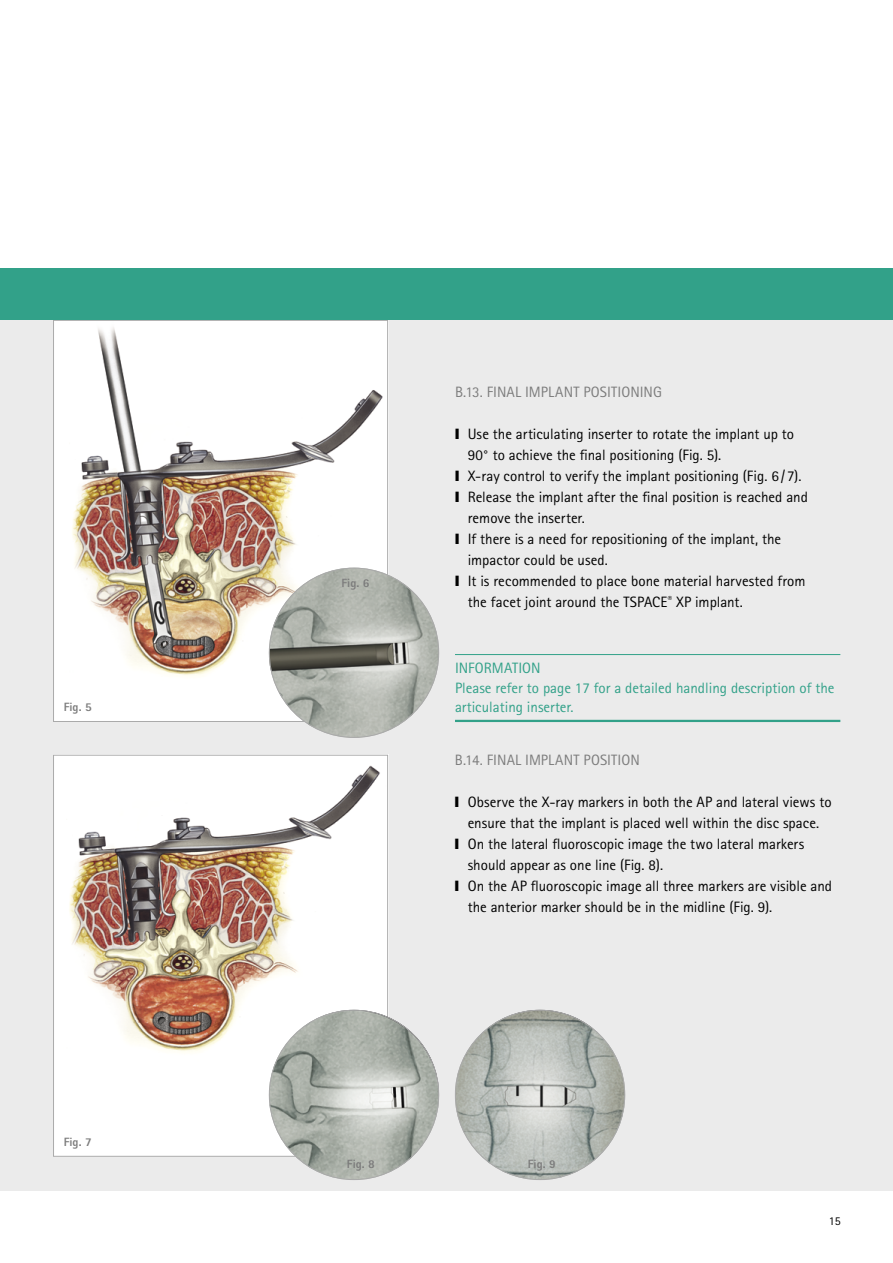
<style>
.page{position:relative;width:893px;height:1263px;background:#fff}
.page>*{position:absolute;margin:0;border:0;box-sizing:border-box;transform-origin:0 0}
.t1{font:15px "Rotis Sans Serif Pro";color:#000}
.t2{font:15px/19.5px "Rotis Sans Serif Pro";color:#32a189}
.t3{font:15px "Rotis Sans Serif Pro";letter-spacing:.01em;color:#7c7c7c}
.t4{font:800 12px "Rotis Sans Serif Pro";color:#7c7c7c}
.t5{font:12px "Rotis Sans Serif Pro";color:#000}
</style>
<div class="page">
<div style="left:0;top:269px;width:893px;height:922px;background:#ebebeb"></div>
<div style="left:53px;top:320px;width:335px;height:402px;background:#fff"></div>
<img style="left:72px;top:327px;width:314px;height:371px">
<img style="left:269px;top:568px;width:170px;height:170px;border-radius:85px">
<div style="left:54px;top:755px;width:334px;height:401px;background:#fff"></div>
<img style="left:69px;top:765px;width:317px;height:309px">
<img style="left:455px;top:1010px;width:170px;height:170px;border-radius:85px">
<img style="left:269px;top:1010px;width:170px;height:170px;border-radius:85px">
<div style="left:0;top:269px;width:893px;height:51px;background:#32a189"></div>
<hr style="left:455px;top:654px;width:385px;height:1px;background:#32a189">
<hr style="left:455px;top:720px;width:385px;height:2px;background:#32a189">
<p class="t4" style="left:64px;top:699px;width:29px">Fig. 5</p>
<p class="t4" style="left:64px;top:1134px;width:29px">Fig. 7</p>
<p class="t4" style="left:341px;top:575px;width:29px">Fig. 6</p>
<p class="t3" style="left:455px;top:383px;width:208px">B.13. FINAL IMPLANT POSITIONING</p>
<p class="t1" style="left:455px;top:425px;width:341px">❙ Use the articulating inserter to rotate the implant up to</p>
<p class="t1" style="left:468px;top:446px;width:255px">90° to achieve the final positioning (Fig. 5).</p>
<p class="t1" style="left:455px;top:467px;width:348px">❙ X-ray control to verify the implant positioning (Fig. 6 /7).</p>
<p class="t1" style="left:455px;top:488px;width:354px">❙ Release the implant after the final position is reached and</p>
<p class="t1" style="left:468px;top:509px;width:119px">remove the inserter.</p>
<p class="t1" style="left:455px;top:530px;width:328px">❙ If there is a need for repositioning of the implant, the</p>
<p class="t1" style="left:468px;top:551px;width:142px">impactor could be used.</p>
<p class="t1" style="left:455px;top:572px;width:352px">❙ It is recommended to place bone material harvested from</p>
<p class="t1" style="left:468px;top:593px;width:277px">the facet joint around the TSPACE<sup>®</sup> XP implant.</p>
<p class="t2" style="left:455px;top:659px;width:381px">INFORMATION<br>Please refer to page 17 for a detailed handling description of the articulating inserter.</p>
<p class="t3" style="left:455px;top:751px;width:186px">B.14. FINAL IMPLANT POSITION</p>
<p class="t1" style="left:455px;top:793px;width:378px">❙ Observe the X-ray markers in both the AP and lateral views to</p>
<p class="t1" style="left:468px;top:814px;width:353px">ensure that the implant is placed well within the disc space.</p>
<p class="t1" style="left:455px;top:835px;width:351px">❙ On the lateral fluoroscopic image the two lateral markers</p>
<p class="t1" style="left:468px;top:856px;width:197px">should appear as one line (Fig. 8).</p>
<p class="t1" style="left:455px;top:877px;width:379px">❙ On the AP fluoroscopic image all three markers are visible and</p>
<p class="t1" style="left:468px;top:898px;width:306px">the anterior marker should be in the midline (Fig. 9).</p>
<p class="t4" style="left:347px;top:1156px;width:29px">Fig. 8</p>
<p class="t4" style="left:528px;top:1156px;width:29px">Fig. 9</p>
<p class="t5" style="left:829px;top:1213px;width:13px">15</p>
</div>
